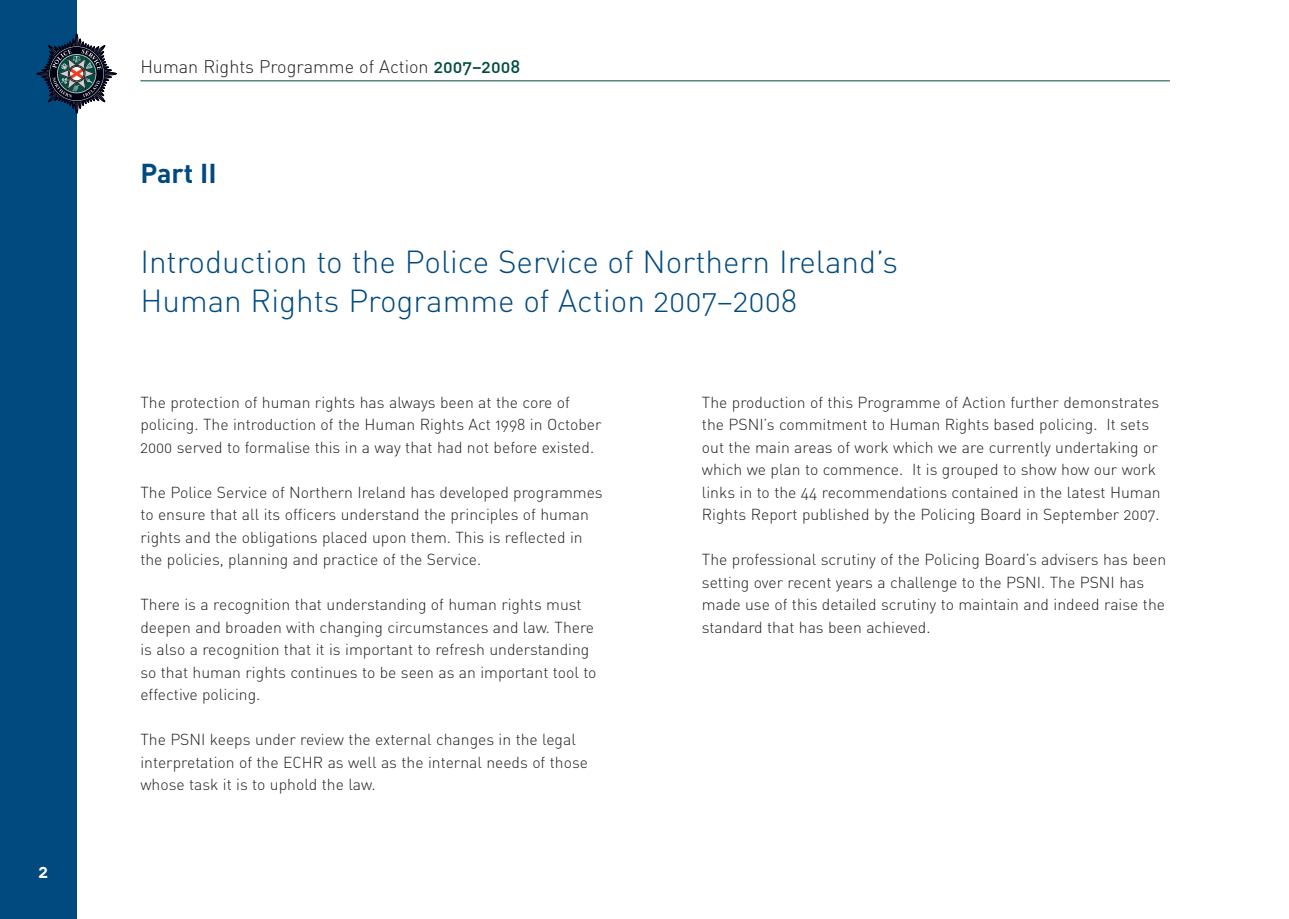
<style>
.page{position:relative;width:1289px;height:919px;background:#fff}
.page>*{position:absolute;margin:0;border:0;box-sizing:border-box;transform-origin:0 0}
.t1{font:31.5px/39px "DIN Light Alternate";color:#004a7f}
.t2{font:27px "DIN Bold Alternate";color:#004a7f}
.t3{font:18px "DIN Light Alternate";color:#231f20}
.t4{font:18px "DIN Bold Alternate";color:#fff}
.t5{font:15.75px/22.5px "DIN Light Alternate";color:#231f20}
.s1{font-family:"DIN Medium Alternate";color:#004b40}
</style>
<div class="page">
<div style="left:0;top:0;width:77px;height:918px;background:#004a7f"></div>
<svg style="left:37px;top:34px;width:79px;height:79px"></svg>
<div style="left:69px;top:66px;width:15px;height:15px;border:1px solid #231f20;border-radius:50%"></div>
<hr style="left:140px;top:80px;width:1029px;height:1px;background:#004b40">
<p class="t4" style="left:39px;top:861px;width:11px">2</p>
<p class="t3" style="left:140px;top:56px;width:381px">Human Rights Programme of Action <span class="s1">2007–2008</span></p>
<h2 class="t2" style="left:140px;top:158px;width:78px">Part II</h2>
<h1 class="t1" style="left:140px;top:243px;width:759px">Introduction to the Police Service of Northern Ireland’s<br>Human Rights Programme of Action 2007–2008</h1>
<p class="t5" style="left:140px;top:391px;width:462px">The protection of human rights has always been at the core of policing. The introduction of the Human Rights Act 1998 in October<br>2000 served to formalise this in a way that had not before existed.</p>
<p class="t5" style="left:140px;top:481px;width:464px">The Police Service of Northern Ireland has developed programmes to ensure that all its officers understand the principles of human rights and the obligations placed upon them. This is reflected in the policies, planning and practice of the Service.</p>
<p class="t5" style="left:140px;top:593px;width:457px">There is a recognition that understanding of human rights must deepen and broaden with changing circumstances and law. There is also a recognition that it is important to refresh understanding so that human rights continues to be seen as an important tool to effective policing.</p>
<p class="t5" style="left:140px;top:728px;width:449px">The PSNI keeps under review the external changes in the legal interpretation of the ECHR as well as the internal needs of those whose task it is to uphold the law.</p>
<p class="t5" style="left:702px;top:391px;width:460px">The production of this Programme of Action further demonstrates the PSNI’s commitment to Human Rights based policing. It sets out the main areas of work which we are currently undertaking or which we plan to commence. It is grouped to show how our work links in to the 44 recommendations contained in the latest Human Rights Report published by the Policing Board in September 2007.</p>
<p class="t5" style="left:702px;top:548px;width:466px">The professional scrutiny of the Policing Board’s advisers has been setting over recent years a challenge to the PSNI. The PSNI has made use of this detailed scrutiny to maintain and indeed raise the standard that has been achieved.</p>
</div>
